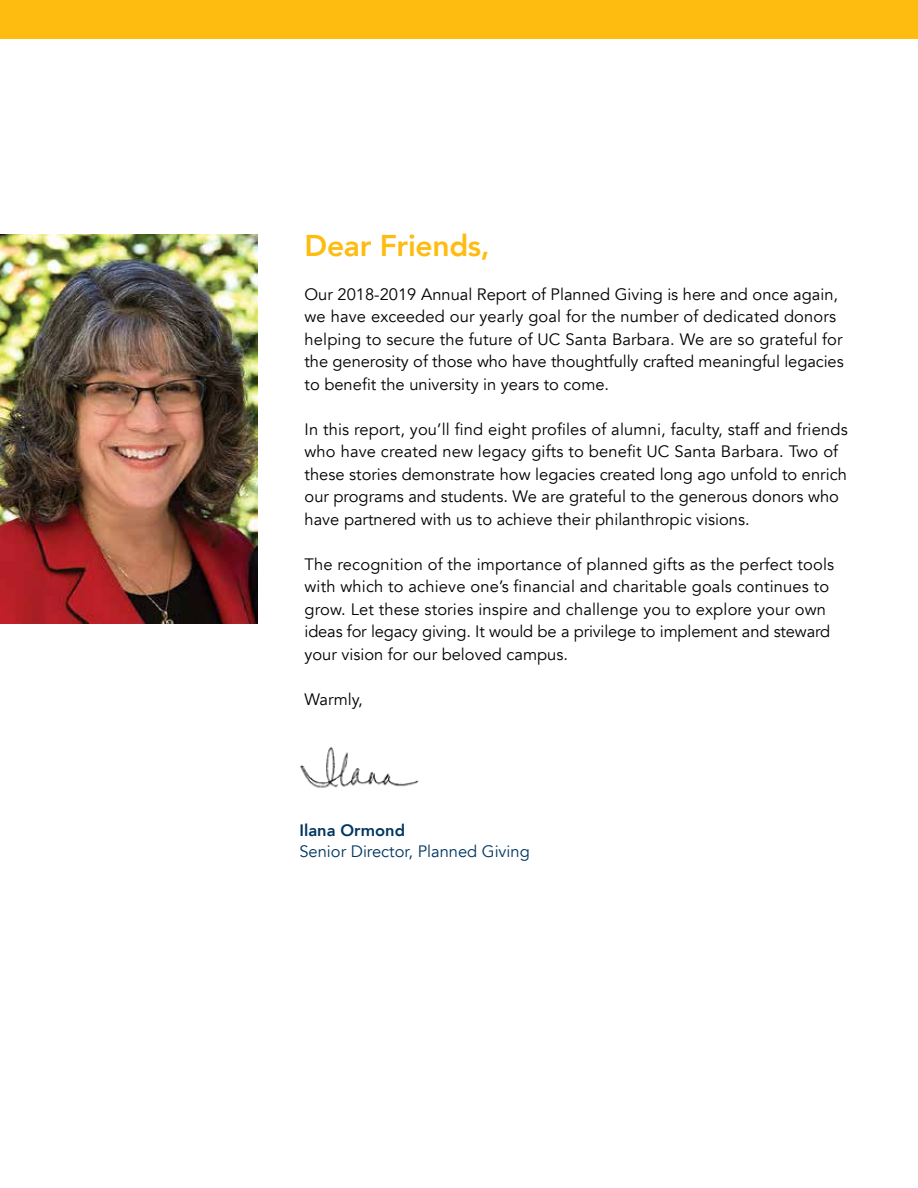
<style>
.page{position:relative;width:918px;height:1188px;background:#fff}
.page>*{position:absolute;margin:0;border:0;box-sizing:border-box;transform-origin:0 0}
.t1{font:800 30px "Avenir";letter-spacing:-.01em;color:#febc11}
.t2{font:16.5px/22.5px "Avenir";color:#000}
.t3{font:16.5px "Avenir";color:#003660}
.t4{font:800 16.5px "Avenir";color:#003660}
</style>
<div class="page">
<img style="left:0;top:234px;width:257px;height:389px">
<img style="left:300px;top:746px;width:119px;height:42px">
<div style="left:0;top:0;width:918px;height:38px;background:#febc11"></div>
<h1 class="t1" style="left:305px;top:222px;width:187px">Dear Friends,</h1>
<p class="t2" style="left:305px;top:283px;width:541px">Our 2018-2019 Annual Report of Planned Giving is here and once again, we have exceeded our yearly goal for the number of dedicated donors helping to secure the future of UC Santa Barbara. We are so grateful for the generosity of those who have thoughtfully crafted meaningful legacies to benefit the university in years to come.</p>
<p class="t2" style="left:305px;top:418px;width:545px">In this report, you’ll find eight profiles of alumni, faculty, staff and friends who have created new legacy gifts to benefit UC Santa Barbara. Two of these stories demonstrate how legacies created long ago unfold to enrich our programs and students. We are grateful to the generous donors who have partnered with us to achieve their philanthropic visions.</p>
<p class="t2" style="left:305px;top:553px;width:531px">The recognition of the importance of planned gifts as the perfect tools with which to achieve one’s financial and charitable goals continues to grow. Let these stories inspire and challenge you to explore your own ideas for legacy giving. It would be a privilege to implement and steward your vision for our beloved campus.</p>
<p class="t2" style="left:305px;top:688px;width:60px">Warmly,</p>
<p class="t4" style="left:299px;top:818px;width:107px">Ilana Ormond</p>
<p class="t3" style="left:299px;top:842px;width:232px">Senior Director, Planned Giving</p>
</div>
